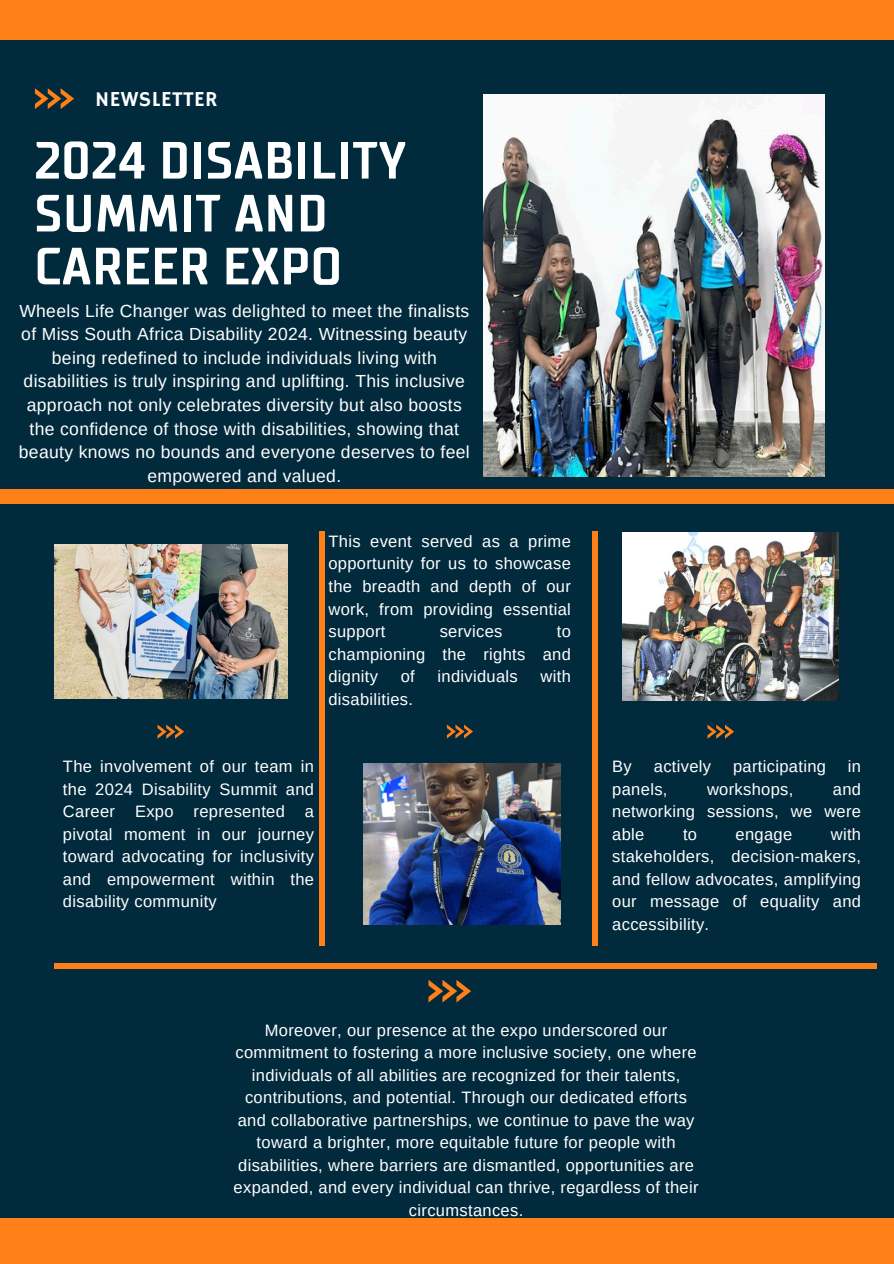
<style>
.page{position:relative;width:894px;height:1264px;background:#fff}
.page>*{position:absolute;margin:0;border:0;box-sizing:border-box;transform-origin:0 0}
.t1{font:700 52.2px/52.8px "TT Supermolot Condensed";letter-spacing:.025em;color:#fff}
.t2{font:21.3px "Hammersmith One";letter-spacing:.02em;color:#fff}
.t3{font:17.55px/23.7px "Arimo";letter-spacing:.02em;color:#fff;text-align:center}
.t4{font:16.5px/22.5px "Arimo";letter-spacing:.02em;color:#fff;text-align:justify}
</style>
<div class="page">
<div style="left:0;top:0;width:893px;height:1263px;background:#022a3d"></div>
<div style="left:0;top:489px;width:893px;height:14px;background:#ff8019"></div>
<svg style="left:447px;top:724px;width:25px;height:14px"></svg>
<svg style="left:35px;top:88px;width:39px;height:21px"></svg>
<div style="left:0;top:0;width:893px;height:39px;background:#ff8019"></div>
<div style="left:0;top:1217px;width:893px;height:46px;background:#ff8019"></div>
<img style="left:54px;top:544px;width:233px;height:154px">
<svg style="left:428px;top:980px;width:43px;height:22px"></svg>
<img style="left:363px;top:763px;width:197px;height:161px">
<svg style="left:157px;top:724px;width:27px;height:14px"></svg>
<div style="left:318px;top:531px;width:6px;height:415px;background:#ff8019"></div>
<div style="left:54px;top:963px;width:822px;height:6px;background:#ff8019"></div>
<img style="left:483px;top:94px;width:340px;height:383px">
<div style="left:591px;top:531px;width:6px;height:415px;background:#ff8019"></div>
<img style="left:622px;top:533px;width:216px;height:167px">
<svg style="left:707px;top:724px;width:27px;height:14px"></svg>
<p class="t2" style="left:95px;top:86px;width:124px">NEWSLETTER</p>
<p class="t1" style="left:35px;top:134px;width:372px">2024 DISABILITY<br>SUMMIT AND<br>CAREER EXPO</p>
<p class="t3" style="left:19px;top:298px;width:452px">Wheels Life Changer was delighted to meet the finalists of Miss South Africa Disability 2024. Witnessing beauty being redefined to include individuals living with disabilities is truly inspiring and uplifting. This inclusive approach not only celebrates diversity but also boosts the confidence of those with disabilities, showing that beauty knows no bounds and everyone deserves to feel empowered and valued.</p>
<p class="t4" style="left:328px;top:530px;width:244px">This event served as a prime opportunity for us to showcase the breadth and depth of our work, from providing essential support</p>
<p class="t4" style="left:439px;top:620px;width:64px">services</p>
<p class="t4" style="left:328px;top:620px;width:244px;text-indent:228px">to championing the rights and dignity</p>
<p class="t4" style="left:400px;top:665px;width:16px">of</p>
<p class="t4" style="left:437px;top:665px;width:82px">individuals</p>
<p class="t4" style="left:540px;top:665px;width:32px">with</p>
<p class="t4" style="left:328px;top:687px;width:86px">disabilities.</p>
<p class="t4" style="left:63px;top:755px;width:252px">The involvement of our team in the 2024 Disability Summit and Career Expo represented a pivotal moment in our journey toward advocating for inclusivity and empowerment within the disability community</p>
<p class="t4" style="left:612px;top:755px;width:21px">By</p>
<p class="t4" style="left:653px;top:755px;width:59px">actively</p>
<p class="t4" style="left:732px;top:755px;width:94px">participating</p>
<p class="t4" style="left:847px;top:755px;width:15px">in</p>
<p class="t4" style="left:612px;top:777px;width:57px">panels,</p>
<p class="t4" style="left:706px;top:777px;width:88px">workshops,</p>
<p class="t4" style="left:612px;top:777px;width:250px;text-indent:220px">and networking sessions, we were able</p>
<p class="t4" style="left:612px;top:822px;width:250px;text-indent:218px">with stakeholders, decision-makers, and fellow advocates, amplifying our message of equality and accessibility.</p>
<p class="t4" style="left:682px;top:822px;width:16px">to</p>
<p class="t4" style="left:735px;top:822px;width:58px">engage</p>
<p class="t4" style="left:233px;top:1018px;width:466px;text-align:center">Moreover, our presence at the expo underscored our commitment to fostering a more inclusive society, one where individuals of all abilities are recognized for their talents, contributions, and potential. Through our dedicated efforts and collaborative partnerships, we continue to pave the way toward a brighter, more equitable future for people with disabilities, where barriers are dismantled, opportunities are expanded, and every individual can thrive, regardless of their circumstances.</p>
</div>
